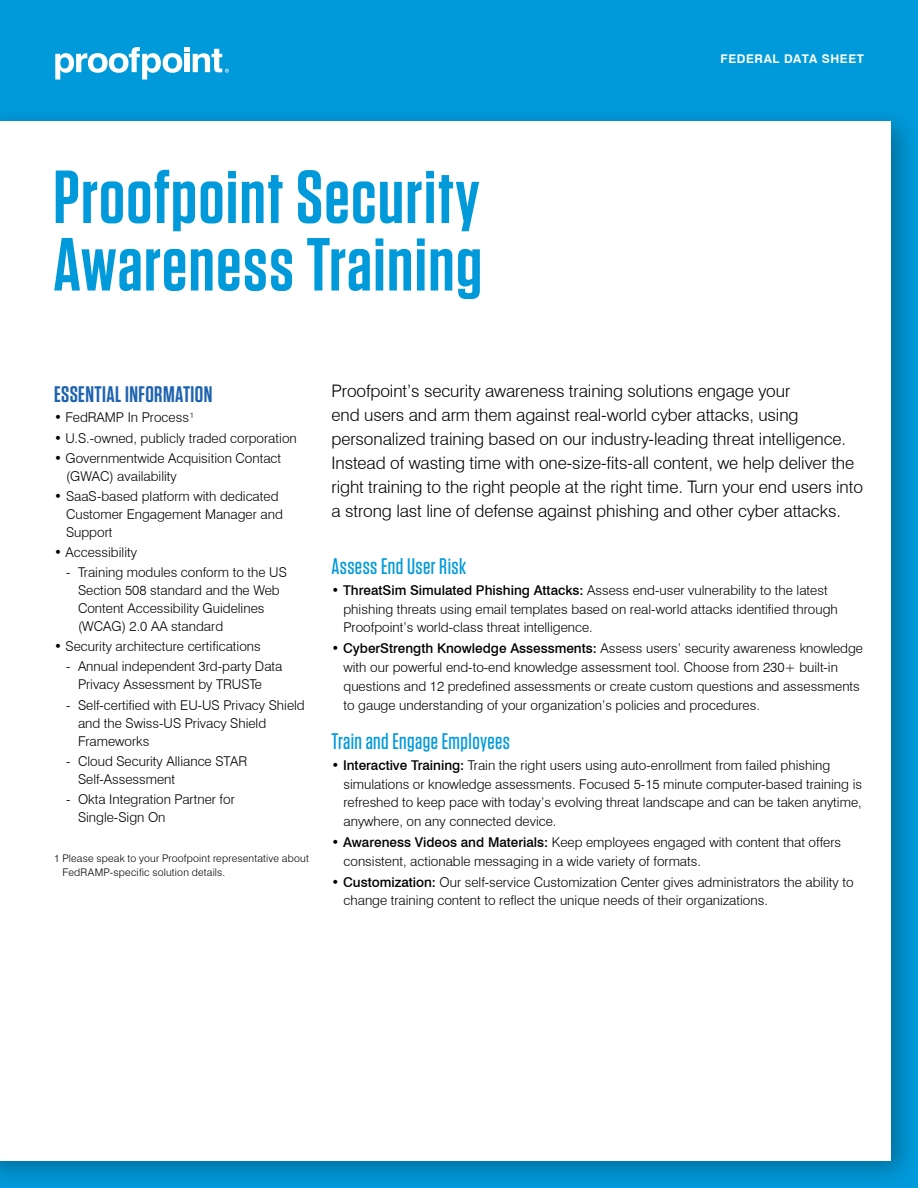
<style>
.page{position:relative;width:918px;height:1188px;background:#009ada}
.page>*{position:absolute;margin:0;border:0;box-sizing:border-box;transform-origin:0 0}
.t1{font:600 75px/67.5px "Tungsten";letter-spacing:.02em;color:#009ada}
.t2{font:500 22.5px "Tungsten";letter-spacing:.02em;color:#009ada}
.t3{font:600 22.5px "Tungsten";letter-spacing:.02em;color:#1e63af}
.t4{font:300 17.25px/24px "Swiss 721 BT";letter-spacing:-.005em;color:#000}
.t5{font:300 13.5px/18px "Swiss 721 BT";color:#000}
.t6{font:700 12px "Swiss 721 BT";letter-spacing:.05em;color:#fff}
.t7{font:300 10.5px/13.5px "Swiss 721 BT";letter-spacing:.02em;color:#000}
.s1{font-weight:500}
</style>
<div class="page">
<div style="left:0;top:105px;width:918px;height:1083px;background:#000;opacity:.3"></div>
<div style="left:0;top:122px;width:891px;height:1039px;background:#fff"></div>
<svg style="left:55px;top:47px;width:174px;height:33px"></svg>
<h1 class="t1" style="left:53px;top:165px;width:430px">Proofpoint Security<br>Awareness Training</h1>
<p class="t6" style="left:721px;top:51px;width:145px">FEDERAL DATA SHEET</p>
<h2 class="t3" style="left:54px;top:383px;width:160px">ESSENTIAL INFORMATION</h2>
<p class="t5" style="left:54px;top:408px;width:141px">• FedRAMP In Process<sup>1</sup></p>
<p class="t5" style="left:54px;top:429px;width:244px">• U.S.-owned, publicly traded corporation</p>
<p class="t5" style="left:66px;top:449px;width:217px;text-indent:-12px">• Governmentwide Acquisition Contact (GWAC) availability</p>
<p class="t5" style="left:66px;top:487px;width:218px;text-indent:-12px">• SaaS-based platform with dedicated<br>Customer Engagement Manager and<br>Support</p>
<p class="t5" style="left:54px;top:543px;width:85px">• Accessibility</p>
<p class="t5" style="left:78px;top:563px;width:210px;text-indent:-12px">- Training modules conform to the US<br>Section 508 standard and the Web<br>Content Accessibility Guidelines (WCAG) 2.0 AA standard</p>
<p class="t5" style="left:54px;top:637px;width:208px">• Security architecture certifications</p>
<p class="t5" style="left:78px;top:658px;width:206px;text-indent:-12px">- Annual independent 3rd-party Data<br>Privacy Assessment by TRUSTe</p>
<p class="t5" style="left:78px;top:696px;width:228px;text-indent:-12px">- Self-certified with EU-US Privacy Shield and the Swiss-US Privacy Shield<br>Frameworks</p>
<p class="t5" style="left:78px;top:752px;width:171px;text-indent:-12px">- Cloud Security Alliance STAR<br>Self‑Assessment</p>
<p class="t5" style="left:78px;top:790px;width:158px;text-indent:-12px">- Okta Integration Partner for<br>Single-Sign On</p>
<p class="t7" style="left:62px;top:852px;width:248px;text-indent:-8px">1 Please speak to your Proofpoint representative about<br>FedRAMP-specific solution details.</p>
<p class="t4" style="left:332px;top:379px;width:533px">Proofpoint’s security awareness training solutions engage your<br>end users and arm them against real-world cyber attacks, using personalized training based on our industry-leading threat intelligence.<br>Instead of wasting time with one-size-fits-all content, we help deliver the right training to the right people at the right time. Turn your end users into a strong last line of defense against phishing and other cyber attacks.</p>
<h2 class="t2" style="left:332px;top:554px;width:136px">Assess End User Risk</h2>
<p class="t5" style="left:344px;top:581px;width:496px;line-height:18.8px;text-indent:-12px">• <span class="s1">ThreatSim Simulated Phishing Attacks:</span> Assess end-user vulnerability to the latest phishing threats using email templates based on real-world attacks identified through<br>Proofpoint’s world-class threat intelligence.</p>
<p class="t5" style="left:344px;top:639px;width:521px;line-height:18.8px;text-indent:-12px">• <span class="s1">CyberStrength Knowledge Assessments:</span> Assess users’ security awareness knowledge with our powerful end-to-end knowledge assessment tool. Choose from 230+ built-in questions and 12 predefined assessments or create custom questions and assessments to gauge understanding of your organization’s policies and procedures.</p>
<h2 class="t2" style="left:332px;top:729px;width:180px">Train and Engage Employees</h2>
<p class="t5" style="left:344px;top:756px;width:520px;line-height:18.8px;text-indent:-12px">• <span class="s1">Interactive Training:</span> Train the right users using auto-enrollment from failed phishing simulations or knowledge assessments. Focused 5-15 minute computer-based training is refreshed to keep pace with today’s evolving threat landscape and can be taken anytime, anywhere, on any connected device.</p>
<p class="t5" style="left:344px;top:833px;width:499px;line-height:18.8px;text-indent:-12px">• <span class="s1">Awareness Videos and Materials:</span> Keep employees engaged with content that offers consistent, actionable messaging in a wide variety of formats.</p>
<p class="t5" style="left:344px;top:872px;width:512px;line-height:18.8px;text-indent:-12px">• <span class="s1">Customization:</span> Our self-service Customization Center gives administrators the ability to change training content to reflect the unique needs of their organizations.</p>
</div>
